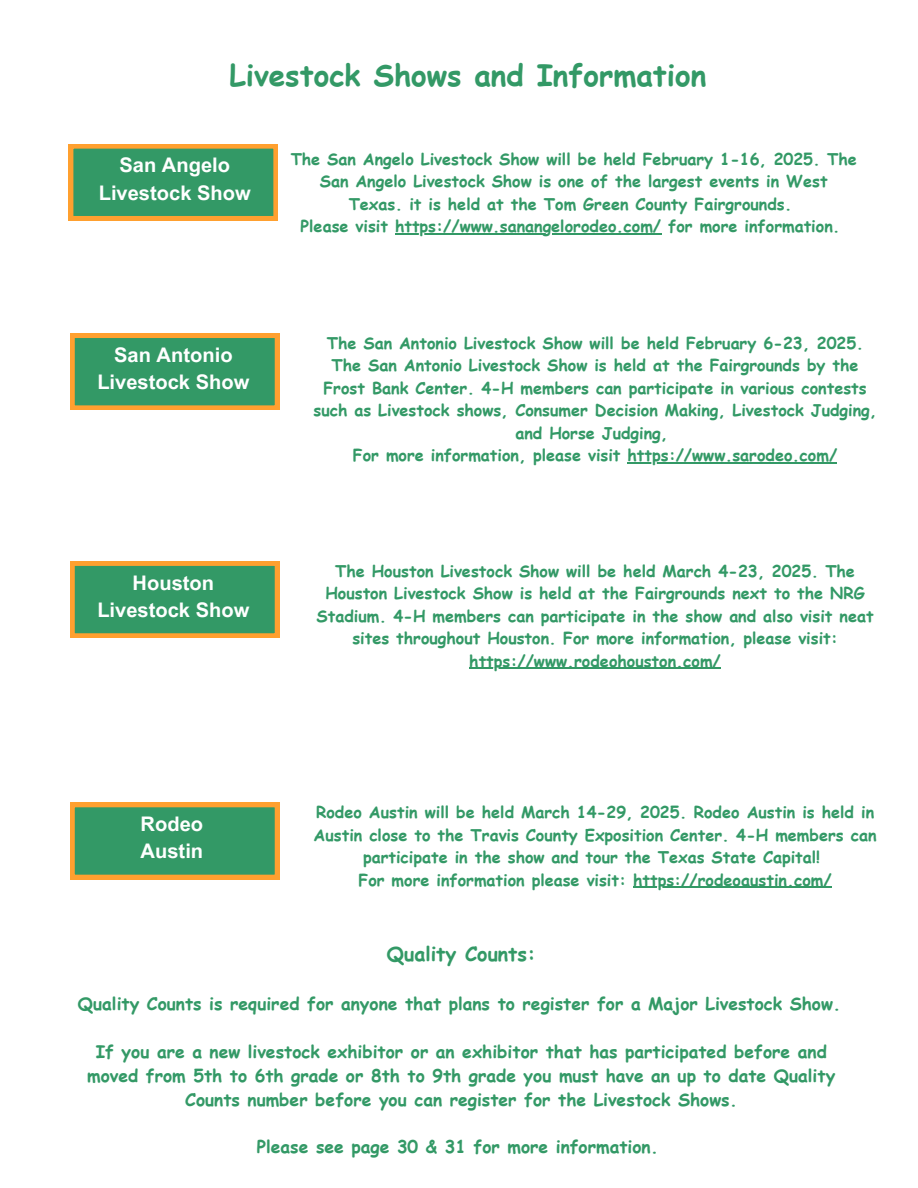
<style>
.page{position:relative;width:918px;height:1188px;background:#fff}
.page>*{position:absolute;margin:0;border:0;box-sizing:border-box;transform-origin:0 0}
.t1{font:700 29.7px "Comic Sans MS";color:#396}
.t2{font:700 20.1px/27.5px "Arial MT Pro";color:#fff;text-align:center}
.t3{font:700 19.8px "Comic Sans MS";color:#396}
.t4{font:700 17.4px/24px "Comic Sans MS";color:#396;text-align:center}
.t5{font:700 16.2px/22.5px "Comic Sans MS";color:#396;text-align:center}
</style>
<div class="page">
<hr style="left:628px;top:462px;width:209px;height:2px;background:#396">
<svg style="left:69px;top:144px;width:209px;height:76px;background:#529a5d"></svg>
<svg style="left:70px;top:334px;width:209px;height:76px;background:#529a5d"></svg>
<hr style="left:395px;top:234px;width:266px;height:1px;background:#396">
<svg style="left:70px;top:561px;width:209px;height:77px;background:#549a5d"></svg>
<hr style="left:469px;top:668px;width:252px;height:1px;background:#396">
<svg style="left:70px;top:803px;width:209px;height:76px;background:#529a5d"></svg>
<hr style="left:633px;top:887px;width:199px;height:1px;background:#396">
<h1 class="t1" style="left:230px;top:53px;width:478px">Livestock Shows and Information</h1>
<h2 class="t2" style="left:99px;top:154px;width:154px">San Angelo<br>Livestock Show</h2>
<p class="t2" style="left:97px;top:343px;width:154px">San Antonio<br>Livestock Show</p>
<p class="t5" style="left:291px;top:147px;width:568px">The San Angelo Livestock Show will be held February 1-16, 2025. The<br>San Angelo Livestock Show is one of the largest events in West<br>Texas. it is held at the Tom Green County Fairgrounds.</p>
<h2 class="t5" style="left:301px;top:215px;width:541px">Please visit https://www.sanangelorodeo.com/ for more information.</h2>
<h2 class="t5" style="left:313px;top:331px;width:565px">The San Antonio Livestock Show will be held February 6-23, 2025.<br>The San Antonio Livestock Show is held at the Fairgrounds by the Frost Bank Center. 4-H members can participate in various contests such as Livestock shows, Consumer Decision Making, Livestock Judging, and Horse Judging,</h2>
<p class="t5" style="left:353px;top:443px;width:486px">For more information, please visit https://www.sarodeo.com/</p>
<h2 class="t2" style="left:97px;top:571px;width:154px">Houston<br>Livestock Show</h2>
<p class="t5" style="left:317px;top:559px;width:559px">The Houston Livestock Show will be held March 4-23, 2025. The Houston Livestock Show is held at the Fairgrounds next to the NRG Stadium. 4-H members can participate in the show and also visit neat sites throughout Houston. For more information, please visit:</p>
<p class="t5" style="left:469px;top:649px;width:253px">https://www.rodeohouston.com/</p>
<h2 class="t2" style="left:141px;top:813px;width:64px;text-align:left">Rodeo<br>Austin</h2>
<p class="t5" style="left:314px;top:800px;width:565px">Rodeo Austin will be held March 14-29, 2025. Rodeo Austin is held in<br>Austin close to the Travis County Exposition Center. 4-H members can participate in the show and tour the Texas State Capital!</p>
<p class="t5" style="left:359px;top:868px;width:475px">For more information please visit: https://rodeoaustin.com/</p>
<p class="t3" style="left:387px;top:939px;width:150px">Quality Counts:</p>
<p class="t4" style="left:78px;top:991px;width:764px">Quality Counts is required for anyone that plans to register for a Major Livestock Show.</p>
<p class="t4" style="left:87px;top:1039px;width:750px">If you are a new livestock exhibitor or an exhibitor that has participated before and moved from 5th to 6th grade or 8th to 9th grade you must have an up to date Quality<br>Counts number before you can register for the Livestock Shows.</p>
<p class="t4" style="left:257px;top:1134px;width:403px">Please see page 30 &amp; 31 for more information.</p>
</div>
